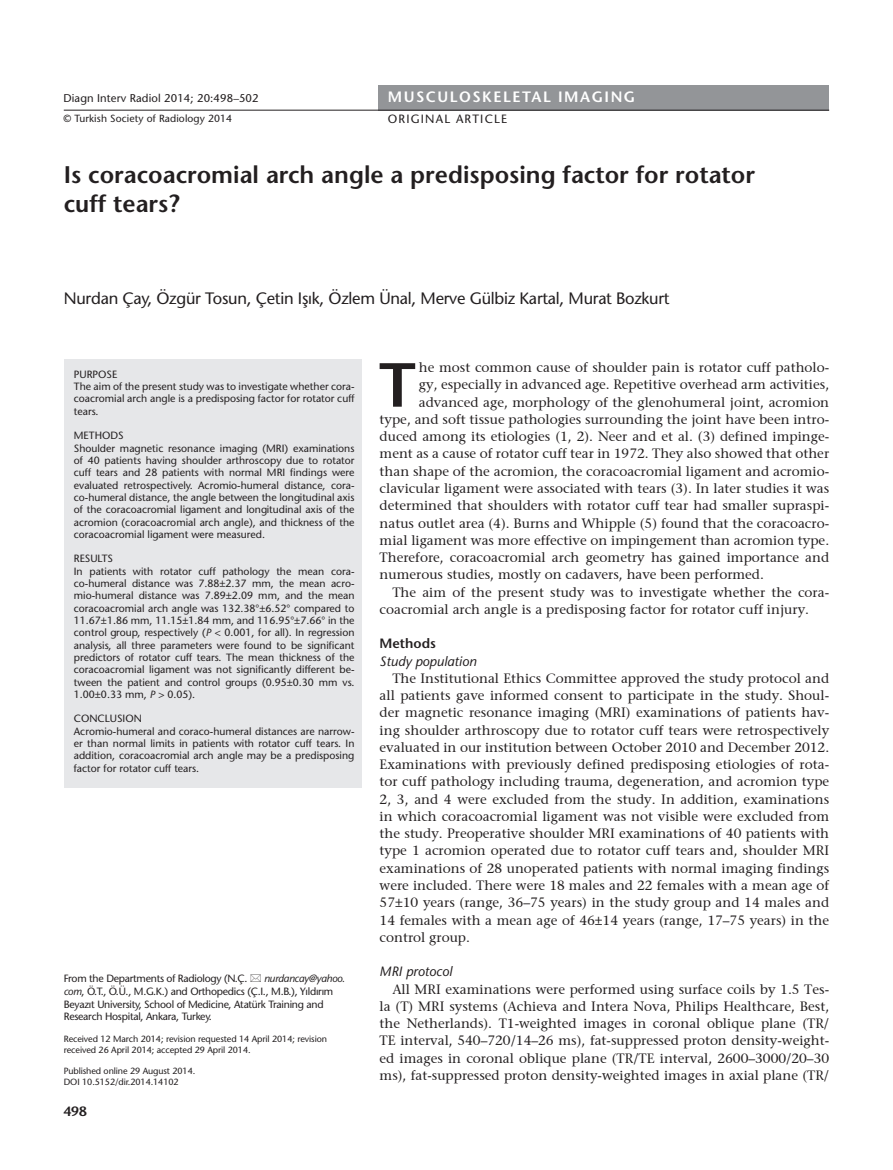
<style>
.page{position:relative;width:893px;height:1170px;background:#fff}
.page>*{position:absolute;margin:0;border:0;box-sizing:border-box;transform-origin:0 0}
.t1{font:600 62.1px "Stone Sans Std";color:#231f20}
.t2{font:600 24px "Stone Sans Std";color:#231f20}
.t3{font:16.5px "Stone Sans Normal Tr";letter-spacing:-.015em;color:#231f20}
.t4{font:600 15px "Stone Sans Std";letter-spacing:.1em;color:#fff}
.t5{font:13.5px/17.2px "Stone Serif";color:#231f20;text-align:justify}
.t6{font:13.5px "Stone Sans Italic Tr";color:#231f20}
.t7{font:600 13.5px "Stone Sans Std";color:#231f20}
.t8{font:12px "Stone Sans Normal Tr";letter-spacing:.1em;color:#231f20}
.t9{font:11.25px "Stone Sans Normal Tr";letter-spacing:.01em;color:#231f20}
.t10{font:10.5px/12.3px "Stone Sans Normal Tr";color:#231f20;text-align:justify}
.t11{font:10.5px/12.6px "Stone Sans Normal Tr";letter-spacing:-.025em;color:#231f20}
.t12{font:10.35px "Stone Sans Normal Tr";letter-spacing:.01em;color:#231f20}
.t13{font:9px/10.8px "Stone Sans Normal Tr";letter-spacing:-.01em;color:#231f20}
.s1{font-family:"Stone Sans Italic Tr"}
</style>
<div class="page">
<div style="left:378px;top:85px;width:451px;height:25px;background:#939598"></div>
<hr style="left:64px;top:110px;width:765px;height:1px;background:#231f20">
<div style="left:64px;top:358px;width:297px;height:429px;background:#e6e7e9"></div>
<p class="t9" style="left:63px;top:91px;width:197px">Diagn Interv Radiol 2014; 20:498–502</p>
<p class="t12" style="left:63px;top:112px;width:170px">© Turkish Society of Radiology 2014</p>
<p class="t4" style="left:388px;top:88px;width:249px">MUSCULOSKELETAL IMAGING</p>
<p class="t8" style="left:388px;top:112px;width:121px">ORIGINAL ARTICLE</p>
<p class="t2" style="left:64px;top:161px;width:693px">Is coracoacromial arch angle a predisposing factor for rotator</p>
<p class="t2" style="left:64px;top:189px;width:117px">cuff tears?</p>
<p class="t3" style="left:64px;top:288px;width:607px">Nurdan Çay, Özgür Tosun, Çetin Işık, Özlem Ünal, Merve Gülbiz Kartal, Murat Bozkurt</p>
<p class="t10" style="left:74px;top:368px;width:45px">PURPOSE</p>
<p class="t10" style="left:74px;top:380px;width:282px">The aim of the present study was to investigate whether cora&shy;coacromial arch angle is a predisposing factor for rotator cuff tears.</p>
<p class="t10" style="left:74px;top:429px;width:51px">METHODS</p>
<p class="t10" style="left:74px;top:442px;width:282px">Shoulder magnetic resonance imaging (MRI) examinations of 40 patients having shoulder arthroscopy due to rotator cuff tears and 28 patients with normal MRI findings were evaluated retrospectively. Acromio-humeral distance, cora&shy;co-humeral distance, the angle between the longitudinal axis of the coracoacromial ligament and longitudinal axis of the acromion (coracoacromial arch angle), and thickness of the coracoacromial ligament were measured.</p>
<p class="t10" style="left:74px;top:552px;width:41px">RESULTS</p>
<p class="t10" style="left:74px;top:565px;width:282px">In patients with rotator cuff pathology the mean cora&shy;co-humeral distance was 7.88±2.37 mm, the mean acro&shy;mio-humeral distance was 7.89±2.09 mm, and the mean coracoacromial arch angle was 132.38°±6.52° compared to 11.67±1.86 mm, 11.15±1.84 mm, and 116.95°±7.66° in the control group, respectively (<span class="s1">P</span> &lt; 0.001, for all). In regression analysis, all three parameters were found to be significant predictors of rotator cuff tears. The mean thickness of the coracoacromial ligament was not significantly different be&shy;tween the patient and control groups (0.95±0.30 mm vs.<br>1.00±0.33 mm, <span class="s1">P</span> &gt; 0.05).</p>
<p class="t10" style="left:74px;top:712px;width:70px">CONCLUSION</p>
<p class="t10" style="left:74px;top:724px;width:282px">Acromio-humeral and coraco-humeral distances are narrow&shy;er than normal limits in patients with rotator cuff tears. In addition, coracoacromial arch angle may be a predisposing factor for rotator cuff tears.</p>
<p class="t11" style="left:64px;top:972px;width:283px;text-indent:200px"><span class="s1">nurdancay@yahoo. com</span>, Ö.T., Ö.Ü., M.G.K.) and Orthopedics (Ç.I., M.B.), Yıldırım Beyazıt University, School of Medicine, Atatürk Training and Research Hospital, Ankara, Turkey.</p>
<p class="t13" style="left:64px;top:1033px;width:265px">Received 12 March 2014; revision requested 14 April 2014; revision received 26 April 2014; accepted 29 April 2014.</p>
<p class="t13" style="left:64px;top:1065px;width:133px">Published online 29 August 2014.</p>
<p class="t13" style="left:64px;top:1076px;width:116px">DOI 10.5152/dir.2014.14102</p>
<p class="t7" style="left:64px;top:1103px;width:25px">498</p>
<p class="t11" style="left:64px;top:972px;width:185px">From the Departments of Radiology (N.Ç.</p>
<p class="t1" style="left:379px;top:347px;width:38px">T</p>
<p class="t5" style="left:419px;top:358px;width:412px">he most common cause of shoulder pain is rotator cuff patholo-</p>
<p class="t5" style="left:419px;top:376px;width:412px">gy, especially in advanced age. Repetitive overhead arm activities,</p>
<p class="t5" style="left:419px;top:393px;width:412px">advanced age, morphology of the glenohumeral joint, acromion</p>
<p class="t5" style="left:380px;top:410px;width:451px">type, and soft tissue pathologies surrounding the joint have been intro-</p>
<p class="t5" style="left:380px;top:427px;width:451px">duced among its etiologies (1, 2). Neer and et al. (3) defined impinge-</p>
<p class="t5" style="left:380px;top:445px;width:451px">ment as a cause of rotator cuff tear in 1972. They also showed that other</p>
<p class="t5" style="left:380px;top:462px;width:451px">than shape of the acromion, the coracoacromial ligament and acromio-</p>
<p class="t5" style="left:380px;top:479px;width:451px">clavicular ligament were associated with tears (3). In later studies it was</p>
<p class="t5" style="left:380px;top:496px;width:451px">determined that shoulders with rotator cuff tear had smaller supraspi-</p>
<p class="t5" style="left:380px;top:514px;width:451px">natus outlet area (4). Burns and Whipple (5) found that the coracoacro-</p>
<p class="t5" style="left:380px;top:531px;width:451px">mial ligament was more effective on impingement than acromion type.</p>
<p class="t5" style="left:380px;top:548px;width:451px">Therefore, coracoacromial arch geometry has gained importance and</p>
<p class="t5" style="left:380px;top:565px;width:386px">numerous studies, mostly on cadavers, have been performed.</p>
<p class="t5" style="left:380px;top:583px;width:451px;text-indent:13px">The aim of the present study was to investigate whether the cora&shy;coacromial arch angle is a predisposing factor for rotator cuff injury.</p>
<p class="t7" style="left:380px;top:635px;width:58px">Methods</p>
<p class="t6" style="left:380px;top:652px;width:98px">Study population</p>
<p class="t5" style="left:380px;top:669px;width:451px;text-indent:13px">The Institutional Ethics Committee approved the study protocol and all patients gave informed consent to participate in the study. Shoul&shy;der magnetic resonance imaging (MRI) examinations of patients hav&shy;ing shoulder arthroscopy due to rotator cuff tears were retrospectively evaluated in our institution between October 2010 and December 2012.<br>Examinations with previously defined predisposing etiologies of rota&shy;tor cuff pathology including trauma, degeneration, and acromion type 2, 3, and 4 were excluded from the study. In addition, examinations in which coracoacromial ligament was not visible were excluded from the study. Preoperative shoulder MRI examinations of 40 patients with type 1 acromion operated due to rotator cuff tears and, shoulder MRI examinations of 28 unoperated patients with normal imaging findings were included. There were 18 males and 22 females with a mean age of 57±10 years (range, 36–75 years) in the study group and 14 males and 14 females with a mean age of 46±14 years (range, 17–75 years) in the control group.</p>
<p class="t6" style="left:380px;top:963px;width:74px">MRI protocol</p>
<p class="t5" style="left:380px;top:979px;width:451px;text-indent:13px">All MRI examinations were performed using surface coils by 1.5 Tes&shy;la (T) MRI systems (Achieva and Intera Nova, Philips Healthcare, Best, the Netherlands). T1-weighted images in coronal oblique plane (TR/ TE interval, 540–720/14–26 ms), fat-suppressed proton density-weight&shy;ed images in coronal oblique plane (TR/TE interval, 2600–3000/20–30 ms), fat-suppressed proton density-weighted images in axial plane (TR/</p>
</div>
